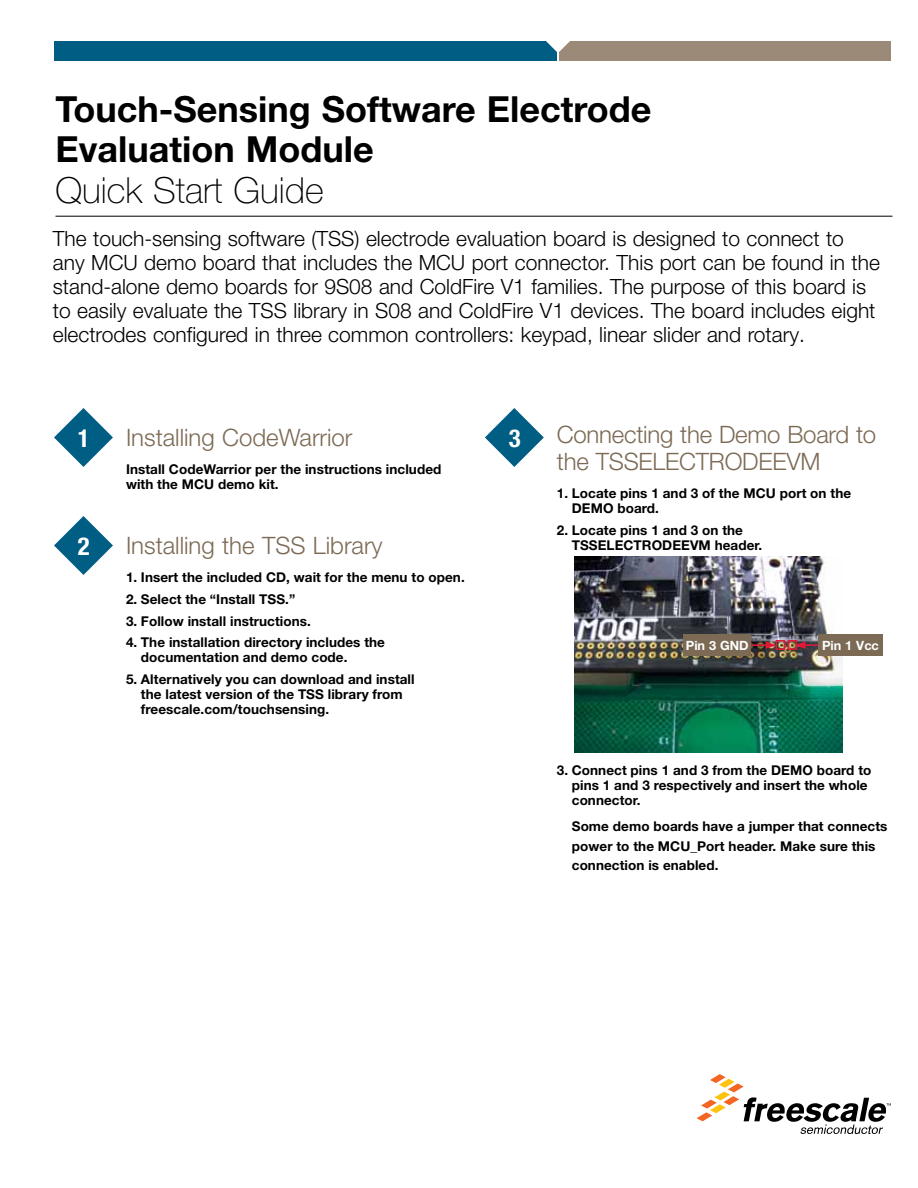
<style>
.page{position:relative;width:918px;height:1188px;background:#fff}
.page>*{position:absolute;margin:0;border:0;box-sizing:border-box;transform-origin:0 0}
.t1{font:700 36px/40.5px "Helvetica Neue LT Pro";color:#000}
.t2{font:100 36px "Helvetica Neue LT Pro";color:#000}
.t3{font:700 condensed 24.75px "Helvetica Neue LT Pro";color:#fff}
.t4{font:300 24px/27px "Helvetica Neue LT Pro";color:#7c6a55}
.t5{font:300 21px/24px "Helvetica Neue LT Pro";color:#000}
.t6{font:700 13.5px/15px "Helvetica Neue LT Pro";letter-spacing:.005em;color:#000}
.t7{font:700 12.75px "Helvetica Neue LT Pro";color:#fff}
</style>
<div class="page">
<div style="left:54px;top:41px;width:502px;height:20px;background:#005d83"></div>
<div style="left:559px;top:41px;width:332px;height:20px;background:#9b8a77"></div>
<svg style="left:546px;top:41px;width:24px;height:12px"></svg>
<hr style="left:56px;top:216px;width:836px;height:1px;background:#000">
<svg style="left:54px;top:408px;width:59px;height:59px"></svg>
<svg style="left:54px;top:516px;width:59px;height:59px"></svg>
<svg style="left:485px;top:408px;width:59px;height:59px"></svg>
<svg style="left:697px;top:1074px;width:194px;height:60px"></svg>
<img style="left:575px;top:556px;width:267px;height:197px">
<svg style="left:751px;top:639px;width:67px;height:12px"></svg>
<div style="left:818px;top:635px;width:65px;height:21px;background:#7c6a55"></div>
<div style="left:684px;top:635px;width:67px;height:21px;background:#7c6a55"></div>
<h1 class="t1" style="left:55px;top:87px;width:598px">Touch-Sensing Software Electrode<br>Evaluation Module</h1>
<h1 class="t2" style="left:55px;top:168px;width:270px">Quick Start Guide</h1>
<p class="t5" style="left:53px;top:227px;width:829px">The touch-sensing software (TSS) electrode evaluation board is designed to connect to any MCU demo board that includes the MCU port connector. This port can be found in the stand-alone demo boards for 9S08 and ColdFire V1 families. The purpose of this board is to easily evaluate the TSS library in S08 and ColdFire V1 devices. The board includes eight electrodes configured in three common controllers: keypad, linear slider and rotary.</p>
<h2 class="t3" style="left:78px;top:424px;width:13px">1</h2>
<h3 class="t4" style="left:126px;top:423px;width:228px">Installing CodeWarrior</h3>
<p class="t6" style="left:126px;top:461px;width:317px">Install CodeWarrior per the instructions included with the MCU demo kit.</p>
<h2 class="t3" style="left:78px;top:532px;width:13px">2</h2>
<h3 class="t4" style="left:126px;top:531px;width:258px">Installing the TSS Library</h3>
<p class="t6" style="left:126px;top:569px;width:340px">1. Insert the included CD, wait for the menu to open.</p>
<p class="t6" style="left:126px;top:591px;width:171px">2. Select the “Install TSS.”</p>
<p class="t6" style="left:126px;top:613px;width:186px">3. Follow install instructions.</p>
<p class="t6" style="left:141px;top:635px;width:245px;text-indent:-15px">4. The installation directory includes the documentation and demo code.</p>
<p class="t6" style="left:141px;top:671px;width:275px;text-indent:-15px">5. Alternatively you can download and install the latest version of the TSS library from freescale.com/touchsensing.</p>
<h2 class="t3" style="left:509px;top:424px;width:13px">3</h2>
<h3 class="t4" style="left:557px;top:420px;width:321px">Connecting the Demo Board to the TSSELECTRODEEVM</h3>
<p class="t6" style="left:572px;top:485px;width:281px;text-indent:-15px">1. Locate pins 1 and 3 of the MCU port on the<br>DEMO board.</p>
<p class="t6" style="left:572px;top:522px;width:192px;text-indent:-15px">2. Locate pins 1 and 3 on the<br>TSSELECTRODEEVM header.</p>
<p class="t7" style="left:686px;top:637px;width:64px">Pin 3 GND</p>
<p class="t7" style="left:822px;top:637px;width:58px">Pin 1 Vcc</p>
<p class="t6" style="left:572px;top:762px;width:301px;text-indent:-15px">3. Connect pins 1 and 3 from the DEMO board to pins 1 and 3 respectively and insert the whole connector.</p>
<p class="t6" style="left:572px;top:816px;width:317px;line-height:19.5px">Some demo boards have a jumper that connects power to the MCU_Port header. Make sure this connection is enabled.</p>
</div>
